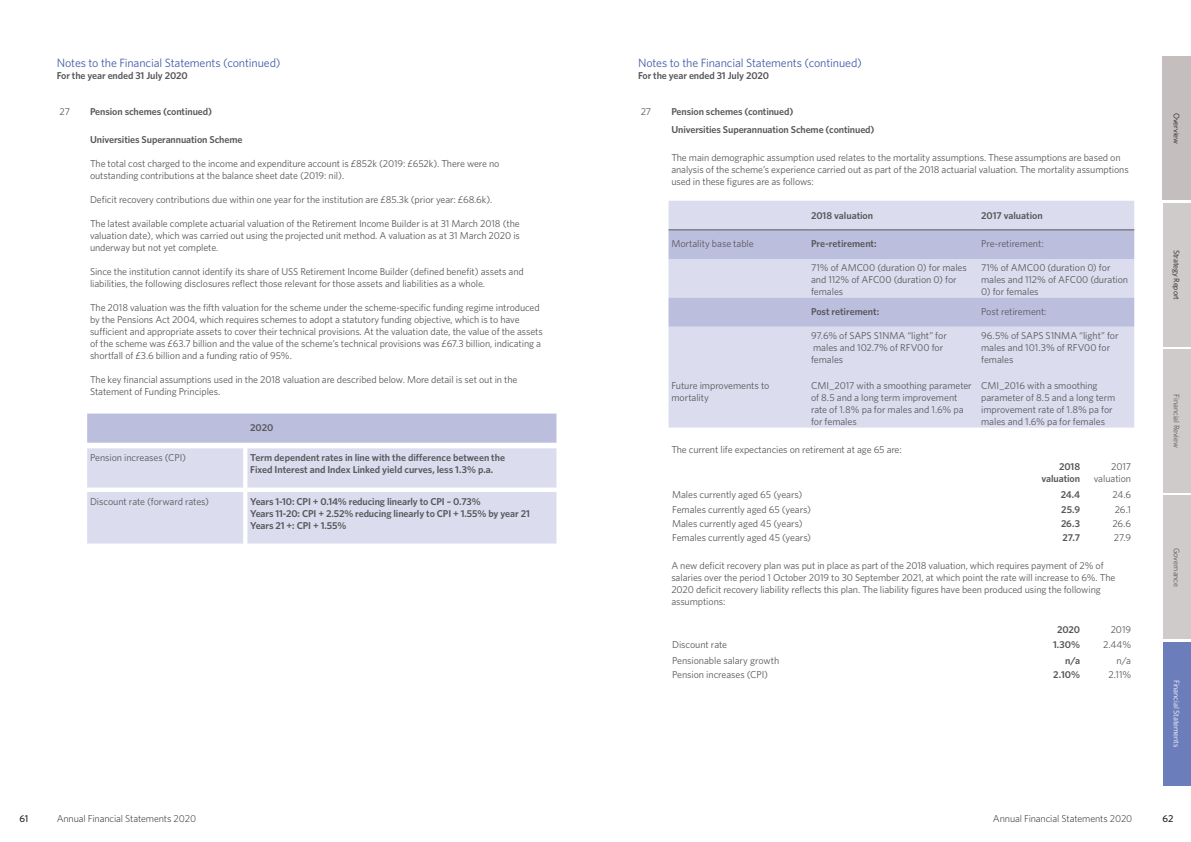
<style>
.page{position:relative;width:1191px;height:842px;background:#fff}
.page>*{position:absolute;margin:0;border:0;box-sizing:border-box;transform-origin:0 0}
.NEW_SUB_HEAD_2726{font:12px "Whitney";letter-spacing:-.01em;color:#475da9}
.NEW_BODY{font:10px/12px "Whitney";letter-spacing:-.01em;color:#57585a}
.NEW_BODY-2{font:600 10px/12px "Whitney";letter-spacing:-.01em;color:#57585a;text-align:right}
.t1{font:300 10px "Whitney";letter-spacing:-.01em;color:#231f20}
.NEW_SUB_BOLD{font:600 10px "Whitney";letter-spacing:-.01em;color:#57585a}
.t2{font:500 10px "Whitney";color:#231f20}
.NEW_BODY-3{font:8px "Whitney";letter-spacing:-.01em;color:#57585a}
.NEW_BODY-4{font:8px "Whitney";letter-spacing:-.01em;color:#231f20}
.NEW_BODY-5{font:8px "Whitney";letter-spacing:-.01em;color:#fff}
</style>
<div class="page">
<div style="left:1162px;top:57px;width:29px;height:143px;background:#c4bfbe"></div>
<div style="left:1162px;top:203px;width:29px;height:143px;background:#cfcbcb"></div>
<div style="left:1162px;top:349px;width:29px;height:144px;background:#cfcbcb"></div>
<div style="left:1162px;top:495px;width:29px;height:144px;background:#cfcbcb"></div>
<div style="left:1162px;top:642px;width:29px;height:143px;background:#6b7dba"></div>
<div style="left:87px;top:414px;width:469px;height:29px;background:#bcbede"></div>
<svg style="left:87px;top:448px;width:469px;height:96px;background:#dddeef"></svg>
<div style="left:668px;top:201px;width:466px;height:227px;background:#dbdcee"></div>
<svg style="left:668px;top:230px;width:466px;height:97px;background:#c8c9e3"></svg>
<hr style="left:668px;top:229px;width:140px;height:1px;background:#57585a">
<hr style="left:808px;top:229px;width:170px;height:1px;background:#57585a">
<hr style="left:978px;top:229px;width:156px;height:1px;background:#57585a">
<p class="NEW_SUB_HEAD_2726" style="left:57px;top:55px;width:225px">Notes to the Financial Statements (continued)</p>
<p class="NEW_SUB_BOLD" style="left:57px;top:69px;width:133px">For the year ended 31 July 2020</p>
<p class="NEW_BODY" style="left:60px;top:105px;width:12px">27</p>
<p class="NEW_BODY-2" style="left:90px;top:105px;width:124px">Pension schemes (continued)</p>
<p class="NEW_BODY-2" style="left:90px;top:133px;width:154px">Universities Superannuation Scheme</p>
<p class="NEW_BODY" style="left:90px;top:157px;width:411px">The total cost charged to the income and expenditure account is £852k (2019: £652k). There were no outstanding contributions at the balance sheet date (2019: nil).</p>
<p class="NEW_BODY" style="left:90px;top:193px;width:404px">Deficit recovery contributions due within one year for the institution are £85.3k (prior year: £68.6k).</p>
<p class="NEW_BODY" style="left:90px;top:217px;width:431px;text-align:justify">The latest available complete actuarial valuation of the Retirement Income Builder is at 31 March 2018 (the valuation date), which was carried out using the projected unit method. A valuation as at 31 March 2020 is underway but not yet complete.</p>
<p class="NEW_BODY" style="left:90px;top:265px;width:435px">Since the institution cannot identify its share of USS Retirement Income Builder (defined benefit) assets and liabilities, the following disclosures reflect those relevant for those assets and liabilities as a whole.</p>
<p class="NEW_BODY" style="left:90px;top:301px;width:454px">The 2018 valuation was the fifth valuation for the scheme under the scheme-specific funding regime introduced by the Pensions Act 2004, which requires schemes to adopt a statutory funding objective, which is to have sufficient and appropriate assets to cover their technical provisions. At the valuation date, the value of the assets of the scheme was £63.7 billion and the value of the scheme’s technical provisions was £67.3 billion, indicating a shortfall of £3.6 billion and a funding ratio of 95%.</p>
<p class="NEW_BODY" style="left:90px;top:373px;width:429px">The key financial assumptions used in the 2018 valuation are described below. More detail is set out in the<br>Statement of Funding Principles.</p>
<p class="NEW_BODY-2" style="left:250px;top:421px;width:25px">2020</p>
<p class="NEW_BODY" style="left:90px;top:451px;width:98px">Pension increases (CPI)</p>
<p class="NEW_BODY-2" style="left:250px;top:451px;width:256px">Term dependent rates in line with the difference between the</p>
<p class="NEW_BODY-2" style="left:250px;top:463px;width:245px">Fixed Interest and Index Linked yield curves, less 1.3% p.a.</p>
<p class="NEW_BODY" style="left:90px;top:495px;width:121px">Discount rate (forward rates)</p>
<p class="NEW_BODY-2" style="left:250px;top:495px;width:232px">Years 1-10: CPI + 0.14% reducing linearly to CPI – 0.73%</p>
<p class="NEW_BODY-2" style="left:250px;top:507px;width:281px">Years 11-20: CPI + 2.52% reducing linearly to CPI + 1.55% by year 21</p>
<p class="NEW_BODY-2" style="left:250px;top:519px;width:98px">Years 21 +: CPI + 1.55%</p>
<p class="NEW_SUB_HEAD_2726" style="left:638px;top:55px;width:225px">Notes to the Financial Statements (continued)</p>
<p class="NEW_SUB_BOLD" style="left:638px;top:69px;width:133px">For the year ended 31 July 2020</p>
<p class="NEW_BODY" style="left:641px;top:105px;width:12px">27</p>
<p class="NEW_BODY-2" style="left:671px;top:105px;width:124px">Pension schemes (continued)</p>
<p class="NEW_BODY-2" style="left:671px;top:123px;width:205px">Universities Superannuation Scheme (continued)</p>
<p class="NEW_BODY" style="left:671px;top:151px;width:459px">The main demographic assumption used relates to the mortality assumptions. These assumptions are based on analysis of the scheme’s experience carried out as part of the 2018 actuarial valuation. The mortality assumptions used in these figures are as follows:</p>
<p class="NEW_BODY-2" style="left:811px;top:209px;width:64px">2018 valuation</p>
<p class="NEW_BODY-2" style="left:981px;top:209px;width:63px">2017 valuation</p>
<p class="NEW_BODY" style="left:671px;top:237px;width:84px">Mortality base table</p>
<p class="NEW_BODY-2" style="left:811px;top:237px;width:67px">Pre-retirement:</p>
<p class="NEW_BODY" style="left:981px;top:237px;width:64px">Pre-retirement:</p>
<p class="NEW_BODY" style="left:811px;top:261px;width:157px">71% of AMC00 (duration 0) for males and 112% of AFC00 (duration 0) for females</p>
<p class="NEW_BODY" style="left:981px;top:261px;width:148px">71% of AMC00 (duration 0) for males and 112% of AFC00 (duration</p>
<p class="NEW_BODY" style="left:981px;top:285px;width:59px">0) for females</p>
<p class="NEW_BODY-2" style="left:811px;top:305px;width:70px">Post retirement:</p>
<p class="NEW_BODY" style="left:981px;top:305px;width:67px">Post retirement:</p>
<p class="NEW_BODY" style="left:811px;top:329px;width:137px">97.6% of SAPS S1NMA “light” for males and 102.7% of RFV00 for females</p>
<p class="NEW_BODY" style="left:981px;top:329px;width:139px">96.5% of SAPS S1NMA “light” for males and 101.3% of RFV00 for females</p>
<p class="NEW_BODY" style="left:671px;top:379px;width:99px">Future improvements to mortality</p>
<p class="NEW_BODY" style="left:811px;top:379px;width:162px">CMI_2017 with a smoothing parameter of 8.5 and a long term improvement rate of 1.8% pa for males and 1.6% pa for females</p>
<p class="NEW_BODY" style="left:981px;top:379px;width:136px">CMI_2016 with a smoothing parameter of 8.5 and a long term improvement rate of 1.8% pa for males and 1.6% pa for females</p>
<p class="NEW_BODY" style="left:671px;top:443px;width:232px">The current life expectancies on retirement at age 65 are:</p>
<p class="NEW_BODY-2" style="left:1041px;top:461px;width:40px">2018 valuation</p>
<p class="NEW_BODY" style="left:1093px;top:461px;width:39px;text-align:right">2017 valuation</p>
<p class="NEW_BODY" style="left:672px;top:488px;width:132px">Males currently aged 65 (years)</p>
<p class="NEW_BODY-2" style="left:1060px;top:488px;width:21px">24.4</p>
<p class="NEW_BODY" style="left:1112px;top:488px;width:20px">24.6</p>
<p class="NEW_BODY" style="left:672px;top:503px;width:140px">Females currently aged 65 (years)</p>
<p class="NEW_BODY-2" style="left:1061px;top:503px;width:20px">25.9</p>
<p class="NEW_BODY" style="left:1114px;top:503px;width:18px">26.1</p>
<p class="NEW_BODY" style="left:672px;top:517px;width:132px">Males currently aged 45 (years)</p>
<p class="NEW_BODY-2" style="left:1061px;top:517px;width:21px">26.3</p>
<p class="NEW_BODY" style="left:1112px;top:517px;width:20px">26.6</p>
<p class="NEW_BODY" style="left:672px;top:531px;width:141px">Females currently aged 45 (years)</p>
<p class="NEW_BODY-2" style="left:1062px;top:531px;width:19px">27.7</p>
<p class="NEW_BODY" style="left:1113px;top:531px;width:19px">27.9</p>
<p class="NEW_BODY" style="left:671px;top:559px;width:445px">A new deficit recovery plan was put in place as part of the 2018 valuation, which requires payment of 2% of salaries over the period 1 October 2019 to 30 September 2021, at which point the rate will increase to 6%. The 2020 deficit recovery liability reflects this plan. The liability figures have been produced using the following assumptions:</p>
<p class="NEW_BODY-2" style="left:1057px;top:623px;width:25px">2020</p>
<p class="NEW_BODY" style="left:1110px;top:623px;width:22px">2019</p>
<p class="NEW_BODY" style="left:672px;top:639px;width:57px">Discount rate</p>
<p class="NEW_BODY-2" style="left:1053px;top:639px;width:28px">1.30%</p>
<p class="NEW_BODY" style="left:1103px;top:639px;width:29px">2.44%</p>
<p class="NEW_BODY" style="left:672px;top:654px;width:109px">Pensionable salary growth</p>
<p class="NEW_BODY-2" style="left:1065px;top:654px;width:17px">n/a</p>
<p class="NEW_BODY" style="left:1116px;top:654px;width:16px">n/a</p>
<p class="NEW_BODY" style="left:672px;top:668px;width:98px">Pension increases (CPI)</p>
<p class="NEW_BODY-2" style="left:1053px;top:668px;width:28px">2.10%</p>
<p class="NEW_BODY" style="left:1108px;top:668px;width:24px">2.11%</p>
<p class="NEW_BODY-4" style="left:1181px;top:113px;width:33px;rotate:90deg">Overview</p>
<p class="NEW_BODY-4" style="left:1181px;top:250px;width:52px;rotate:90deg">Strategy Report</p>
<p class="NEW_BODY-3" style="left:1181px;top:394px;width:55px;rotate:90deg">Financial Review</p>
<p class="NEW_BODY-3" style="left:1181px;top:548px;width:41px;rotate:90deg">Governance</p>
<p class="NEW_BODY-5" style="left:1181px;top:680px;width:69px;rotate:90deg">Financial Statements</p>
<p class="t1" style="left:57px;top:811px;width:141px">Annual Financial Statements 2020</p>
<p class="t1" style="left:993px;top:811px;width:141px">Annual Financial Statements 2020</p>
<p class="t2" style="left:19px;top:811px;width:10px">61</p>
<p class="t2" style="left:1162px;top:811px;width:12px">62</p>
</div>
